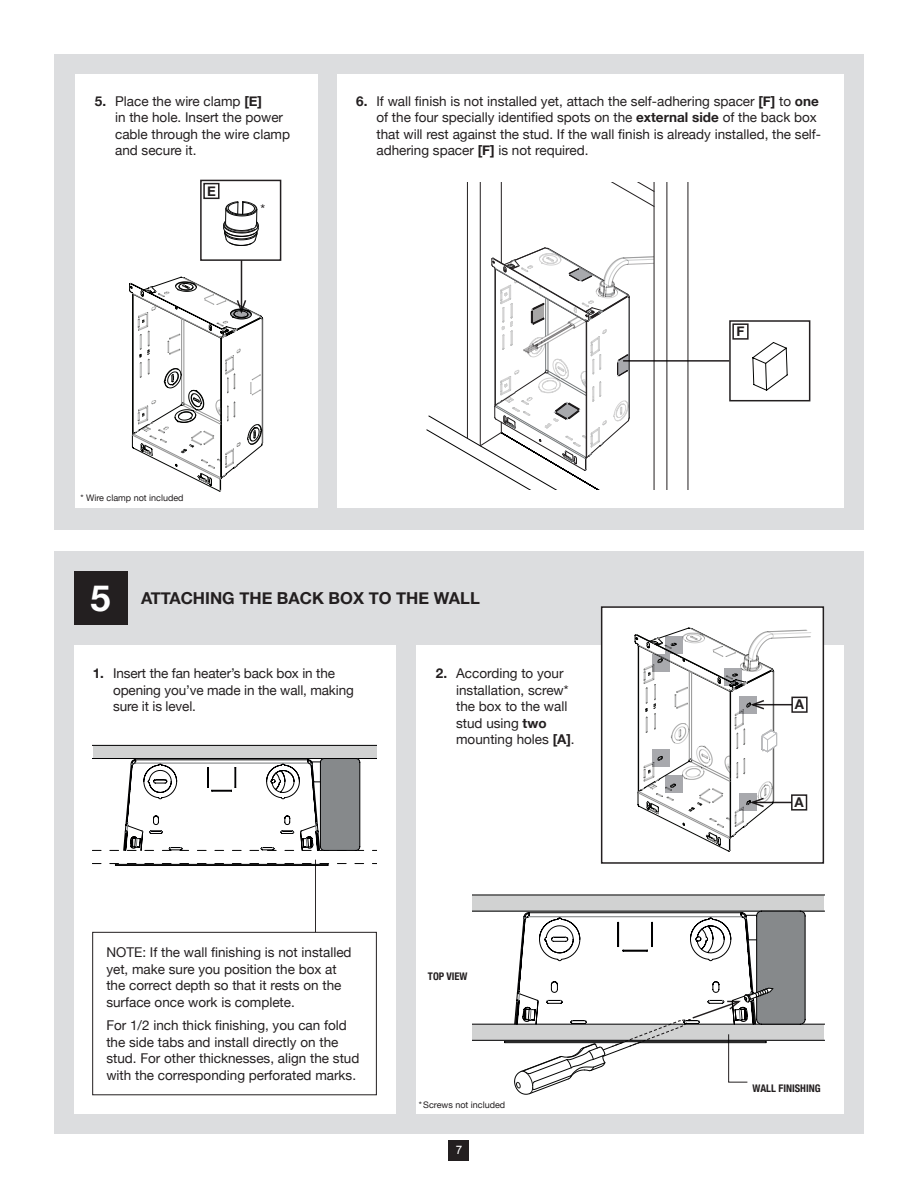
<style>
.page{position:relative;width:918px;height:1188px;background:#fff}
.page>*{position:absolute;margin:0;border:0;box-sizing:border-box;transform-origin:0 0}
.t1{font:700 16.5px "Helvetica Neue";color:#231f20}
.t2{font:13.5px/16.5px "Helvetica Neue";color:#231f20}
.t3{font:700 13.5px "Helvetica Neue";color:#231f20}
.t4{font:11.7px "Arial";color:#fff}
.t5{font:700 condensed 10.5px "Helvetica Neue";color:#231f20}
.t6{font:9px "Helvetica Neue";color:#231f20}
.s1{font-weight:700}
.s2{font-size:36px;color:#fff}
</style>
<div class="page">
<div style="left:449px;top:1140px;width:20px;height:20px;background:#231f20"></div>
<div style="left:54px;top:54px;width:810px;height:475px;background:#dcdddf"></div>
<div style="left:338px;top:74px;width:506px;height:434px;background:#fff"></div>
<div style="left:75px;top:74px;width:242px;height:434px;background:#fff"></div>
<hr style="left:241px;top:246px;width:1px;height:66px;background:#231f20">
<svg style="left:129px;top:277px;width:134px;height:215px"></svg>
<div style="left:201px;top:180px;width:80px;height:80px;background:#fff"></div>
<svg style="left:223px;top:201px;width:36px;height:45px"></svg>
<div style="left:200px;top:180px;width:81px;height:81px;border:2px solid #231f20"></div>
<div style="left:203px;top:183px;width:17px;height:16px;border:2px solid #231f20"></div>
<svg style="left:230px;top:308px;width:21px;height:12px"></svg>
<div style="left:54px;top:551px;width:810px;height:583px;background:#dcdddf"></div>
<div style="left:416px;top:645px;width:428px;height:469px;background:#fff"></div>
<div style="left:74px;top:645px;width:321px;height:469px;background:#fff"></div>
<svg style="left:93px;top:745px;width:284px;height:119px"></svg>
<div style="left:115px;top:864px;width:214px;height:2px;border:1px solid #000001"></div>
<svg style="left:472px;top:895px;width:352px;height:200px"></svg>
<svg style="left:426px;top:183px;width:385px;height:306px"></svg>
<hr style="left:467px;top:183px;width:1px;height:255px;background:#231f20">
<hr style="left:480px;top:183px;width:1px;height:263px;background:#231f20">
<hr style="left:501px;top:183px;width:1px;height:80px;background:#231f20">
<svg style="left:549px;top:183px;width:105px;height:24px"></svg>
<div style="left:654px;top:234px;width:34px;height:57px;background:#fff"></div>
<hr style="left:654px;top:183px;width:1px;height:306px;background:#231f20">
<hr style="left:667px;top:183px;width:1px;height:306px;background:#231f20">
<hr style="left:688px;top:183px;width:1px;height:306px;background:#231f20">
<div style="left:730px;top:321px;width:80px;height:80px;background:#fff"></div>
<svg style="left:752px;top:342px;width:36px;height:49px"></svg>
<div style="left:729px;top:320px;width:81px;height:81px;border:2px solid #231f20"></div>
<div style="left:732px;top:323px;width:17px;height:17px;border:2px solid #231f20"></div>
<hr style="left:623px;top:360px;width:106px;height:2px;background:#231f20">
<svg style="left:480px;top:247px;width:194px;height:242px"></svg>
<div style="left:602px;top:607px;width:221px;height:256px;background:#fff"></div>
<div style="left:601px;top:606px;width:223px;height:258px;border:2px solid #231f20"></div>
<svg style="left:634px;top:627px;width:177px;height:225px"></svg>
<div style="left:74px;top:571px;width:54px;height:54px;background:#231f20"></div>
<div style="left:92px;top:932px;width:285px;height:163px;border:1px solid #231f20"></div>
<hr style="left:315px;top:860px;width:1px;height:72px;background:#231f20">
<p class="t2" style="left:115px;top:94px;width:177px;text-indent:-20px"><span class="s1">5.</span> Place the wire clamp <span class="s1">[E]<br></span>in the hole. Insert the power cable through the wire clamp and secure it.</p>
<p class="t3" style="left:207px;top:180px;width:10px">E</p>
<p class="t2" style="left:261px;top:202px;width:6px">*</p>
<p class="t6" style="left:80px;top:491px;width:105px">* Wire clamp not included</p>
<p class="t2" style="left:376px;top:94px;width:446px;text-indent:-20px"><span class="s1">6.</span> If wall finish is not installed yet, attach the self-adhering spacer <span class="s1">[F]</span> to <span class="s1">one </span>of the four specially identified spots on the <span class="s1">external side</span> of the back box that will rest against the stud. If the wall finish is already installed, the self&shy;adhering spacer <span class="s1">[F]</span> is not required.</p>
<p class="t3" style="left:737px;top:321px;width:10px">F</p>
<p class="t1" style="left:90px;top:586px;width:391px"><span class="s2">5</span> ATTACHING THE BACK BOX TO THE WALL</p>
<p class="t2" style="left:113px;top:666px;width:242px;text-indent:-20px"><span class="s1">1.</span> Insert the fan heater’s back box in the opening you’ve made in the wall, making sure it is level.</p>
<p class="t2" style="left:456px;top:666px;width:120px;text-indent:-20px"><span class="s1">2.</span> According to your installation, screw* the box to the wall stud using <span class="s1">two </span>mounting holes <span class="s1">[A]</span>.</p>
<p class="t2" style="left:106px;top:945px;width:247px">NOTE: If the wall finishing is not installed yet, make sure you position the box at the correct depth so that it rests on the surface once work is complete.</p>
<p class="t2" style="left:106px;top:1018px;width:255px">For 1/2 inch thick finishing, you can fold the side tabs and install directly on the stud. For other thicknesses, align the stud with the corresponding perforated marks.</p>
<p class="t5" style="left:428px;top:967px;width:41px">TOP VIEW</p>
<p class="t6" style="left:419px;top:1098px;width:88px">*Screws not included</p>
<p class="t4" style="left:456px;top:1143px;width:8px">7</p>
<p class="t3" style="left:795px;top:694px;width:11px">A</p>
<p class="t3" style="left:795px;top:792px;width:11px">A</p>
<p class="t5" style="left:753px;top:1080px;width:70px">WALL FINISHING</p>
</div>
